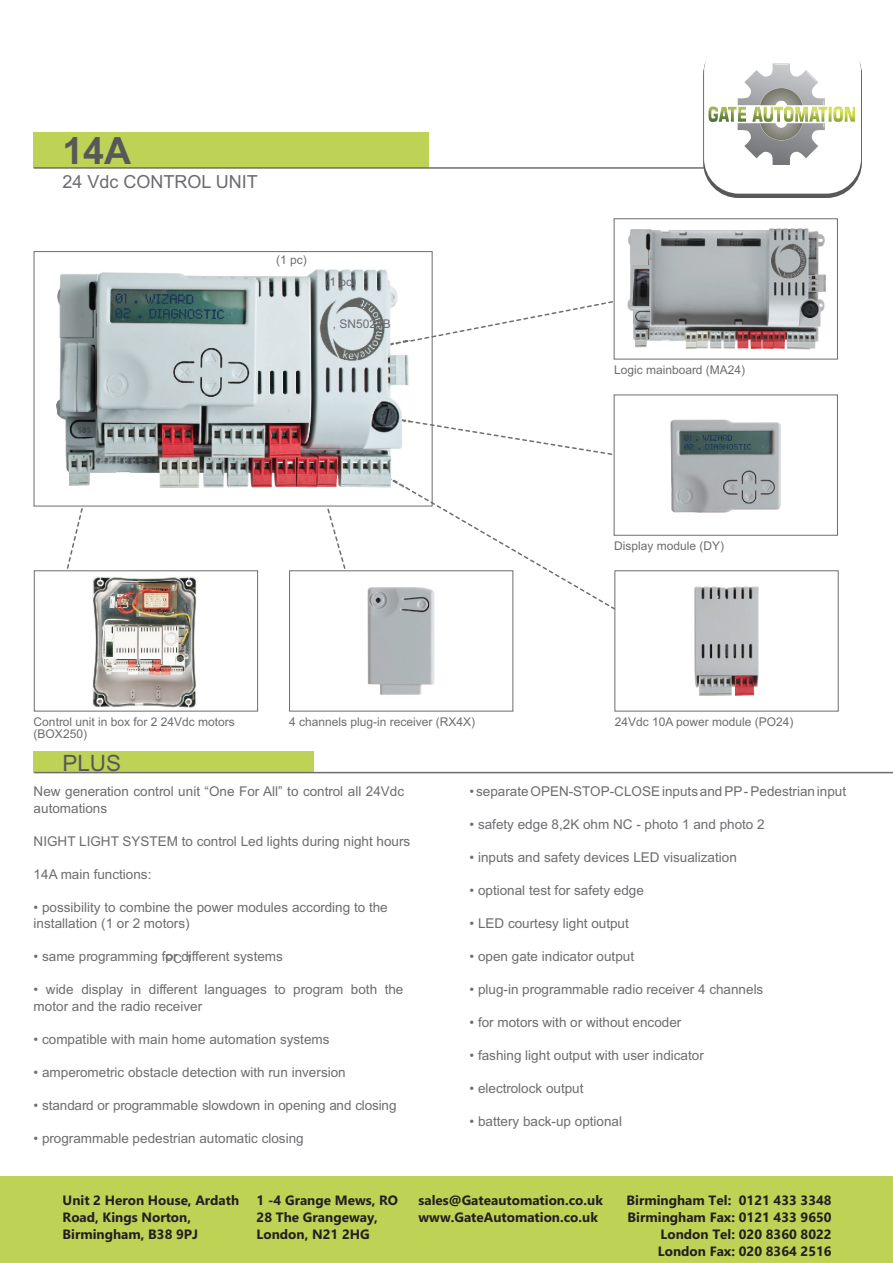
<style>
.page{position:relative;width:893px;height:1263px;background:#fff}
.page>*{position:absolute;margin:0;border:0;box-sizing:border-box;transform-origin:0 0}
.t1{font:700 37.5px "Arial";color:#57585a}
.t2{font:30px "Koz Go Pro VI";color:#231f20}
.t3{font:22.5px "Arial";color:#57585a}
.t4{font:18px "Arial";color:#6c6d70}
.t5{font:13.5px/16.5px "Arial";color:#6c6d70}
.t6{font:700 13.5px/16.8px "Ebrima";color:#231f20}
.t7{font:12px/12px "Arial";color:#6c6d70}
</style>
<div class="page">
<div style="left:614px;top:218px;width:224px;height:141px;background:#fff;border:1px solid #6c6d70"></div>
<div style="left:614px;top:395px;width:224px;height:141px;background:#fff;border:1px solid #6c6d70"></div>
<div style="left:614px;top:570px;width:225px;height:141px;background:#fff;border:1px solid #6c6d70"></div>
<div style="left:34px;top:751px;width:280px;height:22px;background:#bed256"></div>
<img style="left:368px;top:587px;width:67px;height:108px">
<div style="left:289px;top:570px;width:224px;height:141px;border:1px solid #6c6d70"></div>
<img style="left:92px;top:576px;width:105px;height:132px">
<div style="left:34px;top:570px;width:224px;height:141px;border:1px solid #6c6d70"></div>
<img style="left:57px;top:270px;width:352px;height:218px">
<div style="left:34px;top:251px;width:398px;height:255px;border:1px solid #6c6d70"></div>
<div style="left:34px;top:133px;width:395px;height:35px;background:#bed256"></div>
<svg style="left:325px;top:505px;width:22px;height:66px"></svg>
<svg style="left:65px;top:504px;width:20px;height:67px"></svg>
<svg style="left:389px;top:417px;width:282px;height:50px"></svg>
<svg style="left:389px;top:287px;width:227px;height:60px"></svg>
<svg style="left:389px;top:478px;width:293px;height:171px"></svg>
<hr style="left:34px;top:167px;width:815px;height:2px;background:#6c6d70">
<hr style="left:34px;top:772px;width:859px;height:1px;background:#6c6d70">
<div style="left:0;top:1176px;width:893px;height:87px;background:#bed256"></div>
<div style="left:703px;top:39px;width:159px;height:159px;background:#57585a;border-radius:35px"></div>
<div style="left:704px;top:37px;width:157px;height:157px;background:#fff;border-radius:35px"></div>
<svg style="left:738px;top:123px;width:87px;height:42px"></svg>
<svg style="left:708px;top:109px;width:147px;height:13px"></svg>
<svg style="left:709px;top:63px;width:146px;height:51px"></svg>
<img style="left:671px;top:419px;width:110px;height:93px">
<img style="left:695px;top:587px;width:63px;height:108px">
<img style="left:627px;top:228px;width:199px;height:121px">
<h1 class="t1" style="left:62px;top:137px;width:70px">14A</h1>
<h3 class="t4" style="left:62px;top:175px;width:197px">24 Vdc CONTROL UNIT</h3>
<p class="t7" style="left:276px;top:255px;width:32px">(1 pc)</p>
<p class="t7" style="left:325px;top:276px;width:32px">(1 pc)</p>
<p class="t7" style="left:333px;top:319px;width:60px">, SN5024B</p>
<p class="t7" style="left:34px;top:717px;width:203px">Control unit in box for 2 24Vdc motors (BOX250)</p>
<p class="t7" style="left:289px;top:717px;width:187px">4 channels plug-in receiver (RX4X)</p>
<h3 class="t3" style="left:62px;top:755px;width:60px">PLUS</h3>
<p class="t7" style="left:614px;top:364px;width:133px">Logic mainboard (MA24)</p>
<p class="t7" style="left:614px;top:541px;width:112px">Display module (DY)</p>
<p class="t7" style="left:615px;top:717px;width:180px">24Vdc 10A power module (PO24)</p>
<p class="t5" style="left:34px;top:784px;width:372px">New generation control unit “One For All” to control all 24Vdc</p>
<p class="t5" style="left:34px;top:834px;width:378px">NIGHT LIGHT SYSTEM to control Led lights during night hours</p>
<p class="t5" style="left:34px;top:867px;width:119px">14A main functions:</p>
<p class="t5" style="left:34px;top:900px;width:356px">• possibility to combine the power modules according to the installation (1 or 2 motors)</p>
<p class="t5" style="left:34px;top:949px;width:251px">• same programming for different systems</p>
<p class="t5" style="left:34px;top:982px;width:371px">• wide display in different languages to program both the motor and the radio receiver</p>
<p class="t5" style="left:34px;top:1032px;width:297px">• compatible with main home automation systems</p>
<p class="t5" style="left:34px;top:1065px;width:314px">• amperometric obstacle detection with run inversion</p>
<p class="t5" style="left:34px;top:1098px;width:364px">• standard or programmable slowdown in opening and closing</p>
<p class="t5" style="left:34px;top:1131px;width:272px">• programmable pedestrian automatic closing</p>
<p class="t5" style="left:34px;top:801px;width:75px">automations</p>
<p class="t7" style="left:165px;top:954px;width:28px">PC 1</p>
<p class="t5" style="left:470px;top:784px;width:378px">• separate OPEN-STOP-CLOSE inputs and PP- Pedestrian input</p>
<p class="t5" style="left:470px;top:817px;width:297px">• safety edge 8,2K ohm NC - photo 1 and photo 2</p>
<p class="t5" style="left:470px;top:850px;width:269px">• inputs and safety devices LED visualization</p>
<p class="t5" style="left:470px;top:883px;width:176px">• optional test for safety edge</p>
<p class="t5" style="left:470px;top:916px;width:161px">• LED courtesy light output</p>
<p class="t5" style="left:470px;top:949px;width:166px">• open gate indicator output</p>
<p class="t5" style="left:470px;top:982px;width:295px">• plug-in programmable radio receiver 4 channels</p>
<p class="t5" style="left:470px;top:1015px;width:213px">• for motors with or without encoder</p>
<p class="t5" style="left:470px;top:1048px;width:236px">• fashing light output with user indicator</p>
<p class="t5" style="left:470px;top:1081px;width:116px">• electrolock output</p>
<p class="t5" style="left:470px;top:1114px;width:154px">• battery back-up optional</p>
<p class="t6" style="left:63px;top:1193px;width:178px">Unit 2 Heron House, Ardath<br>Road, Kings Norton,<br>Birmingham, B38 9PJ</p>
<p class="t6" style="left:418px;top:1193px;width:186px">sales@Gateautomation.co.uk www.GateAutomation.co.uk</p>
<p class="t6" style="left:627px;top:1193px;width:207px;text-align:right">Birmingham Tel: 0121 433 3348<br>Birmingham Fax: 0121 433 9650<br>London Tel: 020 8360 8022<br>London Fax: 020 8364 2516</p>
<p class="t6" style="left:257px;top:1193px;width:143px">1 -4 Grange Mews, RO<br>28 The Grangeway,<br>London, N21 2HG</p>
<h2 class="t2" style="left:180px;top:1206px;width:299px">the engineers’ choice!</h2>
</div>
